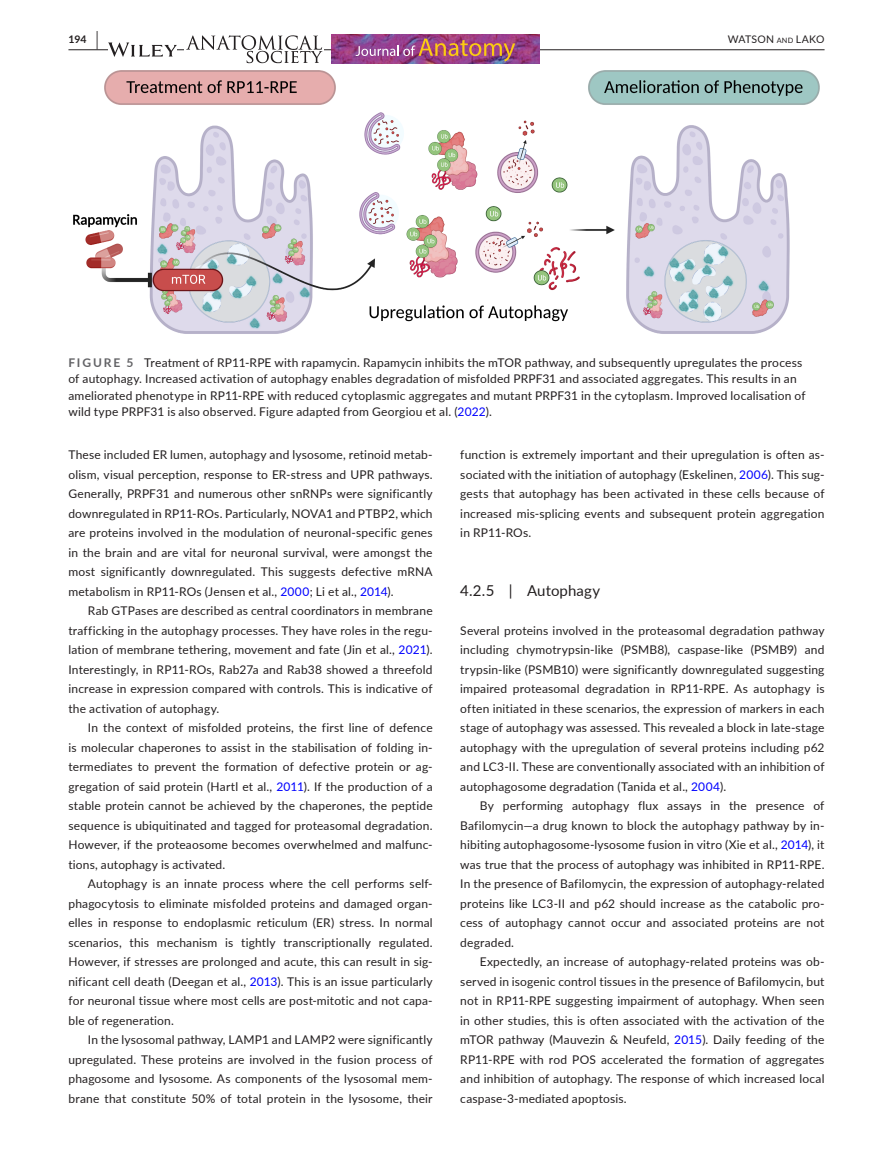
<style>
.page{position:relative;width:893px;height:1174px;background:#fff}
.page>*{position:absolute;margin:0;border:0;box-sizing:border-box;transform-origin:0 0}
.t1{font:15px "Lato";letter-spacing:.005em;color:#231f20}
.t2{font:12px/19.5px "Lato";letter-spacing:.015em;color:#231f20;text-align:justify}
.t3{font:10.5px "Lato";letter-spacing:.02em;color:#231f20}
.t4{font:700 10.5px "Lato";color:#231f20}
.s1{font-size:19.5px}
.s2{font-size:7.35px}
.s3{font-weight:700;color:#636366}
.s4{color:#00f}
</style>
<div class="page">
<hr style="left:68px;top:49px;width:756px;height:1px;background:#231f20">
<svg style="left:108px;top:42px;width:69px;height:15px"></svg>
<img style="left:185px;top:35px;width:139px;height:29px">
<img style="left:331px;top:34px;width:209px;height:30px">
<img style="left:356px;top:39px;width:159px;height:22px">
<img style="left:73px;top:70px;width:747px;height:264px">
<p class="t4" style="left:68px;top:31px;width:31px">194 <span class="s1">|</span></p>
<p class="t3" style="left:728px;top:31px;width:98px">WATSON <span class="s2">and</span> LAKO</p>
<p class="t2" style="left:68px;top:353px;width:739px;line-height:16.5px;text-align:left"><span class="s3">FIGURE 5</span> Treatment of RP11-RPE with rapamycin. Rapamycin inhibits the mTOR pathway, and subsequently upregulates the process of autophagy. Increased activation of autophagy enables degradation of misfolded PRPF31 and associated aggregates. This results in an ameliorated phenotype in RP11-RPE with reduced cytoplasmic aggregates and mutant PRPF31 in the cytoplasm. Improved localisation of wild type PRPF31 is also observed. Figure adapted from Georgiou et al. (<span class="s4">2022</span>).</p>
<p class="t2" style="left:68px;top:444px;width:366px">These included ER lumen, autophagy and lysosome, retinoid metab&shy;olism, visual perception, response to ER-stress and UPR pathways.<br>Generally, PRPF31 and numerous other snRNPs were significantly downregulated in RP11-ROs. Particularly, NOVA1 and PTBP2, which are proteins involved in the modulation of neuronal-specific genes in the brain and are vital for neuronal survival, were amongst the most significantly downregulated. This suggests defective mRNA metabolism in RP11-ROs (Jensen et al., <span class="s4">2000</span>; Li et al., <span class="s4">2014</span>).</p>
<p class="t2" style="left:68px;top:600px;width:366px;text-indent:20px">Rab GTPases are described as central coordinators in membrane trafficking in the autophagy processes. They have roles in the regu&shy;lation of membrane tethering, movement and fate (Jin et al., <span class="s4">2021</span>).<br>Interestingly, in RP11-ROs, Rab27a and Rab38 showed a threefold increase in expression compared with controls. This is indicative of the activation of autophagy.</p>
<p class="t2" style="left:68px;top:717px;width:366px;text-indent:20px">In the context of misfolded proteins, the first line of defence is molecular chaperones to assist in the stabilisation of folding in&shy;termediates to prevent the formation of defective protein or ag&shy;gregation of said protein (Hartl et al., <span class="s4">2011</span>). If the production of a stable protein cannot be achieved by the chaperones, the peptide sequence is ubiquitinated and tagged for proteasomal degradation.<br>However, if the proteaosome becomes overwhelmed and malfunc&shy;tions, autophagy is activated.</p>
<p class="t2" style="left:68px;top:873px;width:366px;text-indent:20px">Autophagy is an innate process where the cell performs self&shy;phagocytosis to eliminate misfolded proteins and damaged organ&shy;elles in response to endoplasmic reticulum (ER) stress. In normal scenarios, this mechanism is tightly transcriptionally regulated.<br>However, if stresses are prolonged and acute, this can result in sig&shy;nificant cell death (Deegan et al., <span class="s4">2013</span>). This is an issue particularly for neuronal tissue where most cells are post-mitotic and not capa&shy;ble of regeneration.</p>
<p class="t2" style="left:68px;top:1029px;width:366px;text-indent:20px">In the lysosomal pathway, LAMP1 and LAMP2 were significantly upregulated. These proteins are involved in the fusion process of phagosome and lysosome. As components of the lysosomal mem&shy;brane that constitute 50% of total protein in the lysosome, their</p>
<p class="t2" style="left:460px;top:444px;width:366px">function is extremely important and their upregulation is often as&shy;sociated with the initiation of autophagy (Eskelinen, <span class="s4">2006</span>). This sug&shy;gests that autophagy has been activated in these cells because of increased mis-splicing events and subsequent protein aggregation in RP11-ROs.</p>
<p class="t1" style="left:460px;top:579px;width:141px">4.2.5 | Autophagy</p>
<p class="t2" style="left:460px;top:620px;width:366px">Several proteins involved in the proteasomal degradation pathway including chymotrypsin-like (PSMB8), caspase-like (PSMB9) and trypsin-like (PSMB10) were significantly downregulated suggesting impaired proteasomal degradation in RP11-RPE. As autophagy is often initiated in these scenarios, the expression of markers in each stage of autophagy was assessed. This revealed a block in late-stage autophagy with the upregulation of several proteins including p62 and LC3-II. These are conventionally associated with an inhibition of autophagosome degradation (Tanida et al., <span class="s4">2004</span>).</p>
<p class="t2" style="left:460px;top:795px;width:366px;text-indent:20px">By performing autophagy flux assays in the presence of Bafilomycin—a drug known to block the autophagy pathway by in&shy;hibiting autophagosome-lysosome fusion in vitro (Xie et al., <span class="s4">2014</span>), it was true that the process of autophagy was inhibited in RP11-RPE.<br>In the presence of Bafilomycin, the expression of autophagy-related proteins like LC3-II and p62 should increase as the catabolic pro&shy;cess of autophagy cannot occur and associated proteins are not degraded.</p>
<p class="t2" style="left:460px;top:951px;width:366px;text-indent:20px">Expectedly, an increase of autophagy-related proteins was ob&shy;served in isogenic control tissues in the presence of Bafilomycin, but not in RP11-RPE suggesting impairment of autophagy. When seen in other studies, this is often associated with the activation of the mTOR pathway (Mauvezin &amp; Neufeld, <span class="s4">2015</span>). Daily feeding of the RP11-RPE with rod POS accelerated the formation of aggregates and inhibition of autophagy. The response of which increased local caspase-3-mediated apoptosis.</p>
</div>
